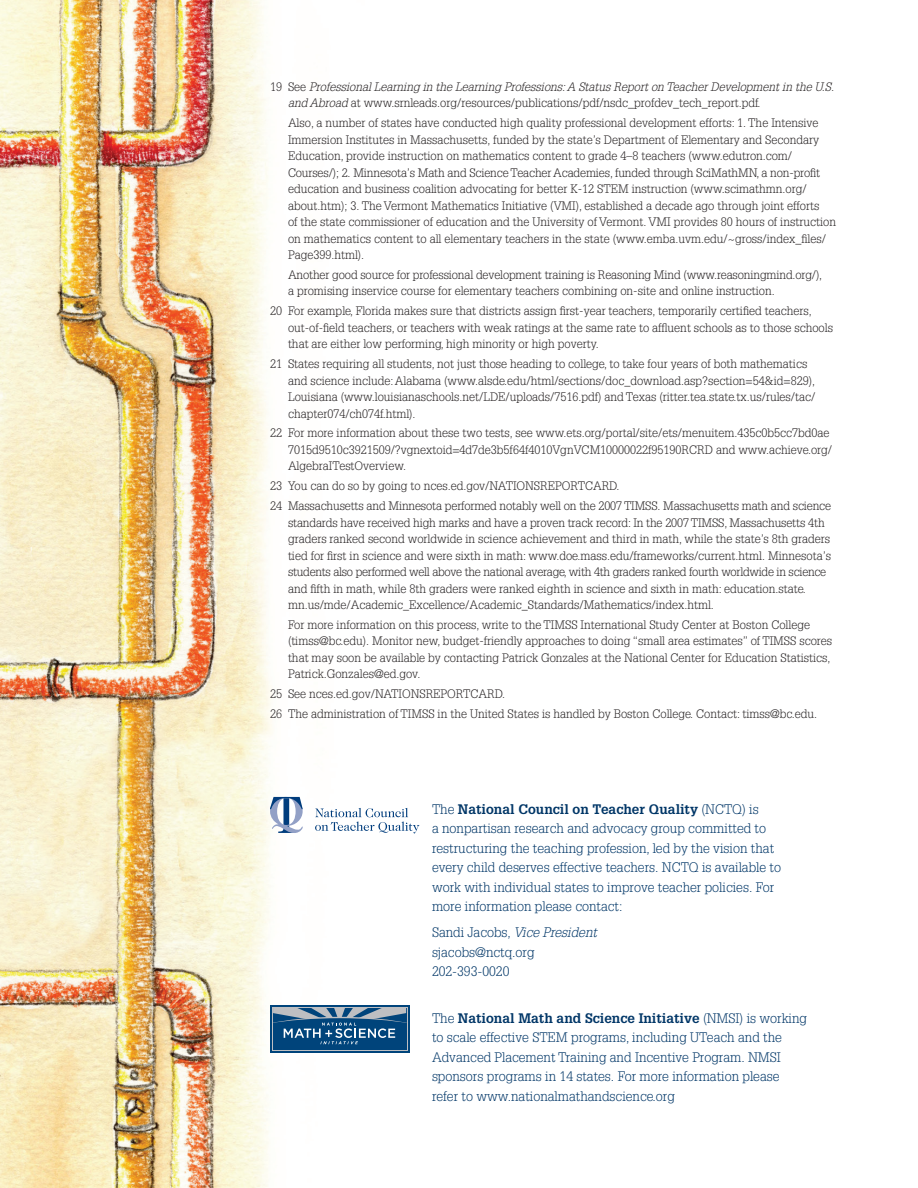
<style>
.page{position:relative;width:918px;height:1188px;background:#fff}
.page>*{position:absolute;margin:0;border:0;box-sizing:border-box;transform-origin:0 0}
.t1{font:300 13.5px/19.5px "Glypha";color:#003667}
.t2{font:300 12px/16.5px "Glypha";color:#231f20}
.t3{font:italic 300 12px/16.5px "Glypha";color:#231f20}
.s1{font-style:normal}
.s2{font-weight:700}
.s3{font-style:italic}
</style>
<div class="page">
<img style="left:0;top:0;width:365px;height:1188px">
<svg style="left:270px;top:797px;width:33px;height:36px"></svg>
<svg style="left:315px;top:808px;width:104px;height:25px"></svg>
<svg style="left:270px;top:1005px;width:139px;height:47px"></svg>
<div style="left:272px;top:1007px;width:135px;height:44px;background:#00447b"></div>
<svg style="left:273px;top:1008px;width:133px;height:37px"></svg>
<p class="t3" style="left:288px;top:78px;width:548px;text-indent:-18px"><span class="s1">19 See</span> Professional Learning in the Learning Professions: A Status Report on Teacher Development in the U.S. and Abroad <span class="s1">at www.srnleads.org/resources/publications/pdf/nsdc_profdev_tech_report.pdf.</span></p>
<p class="t2" style="left:288px;top:114px;width:550px">Also, a number of states have conducted high quality professional development efforts: 1. The Intensive Immersion Institutes in Massachusetts, funded by the state’s Department of Elementary and Secondary Education, provide instruction on mathematics content to grade 4–8 teachers (www.edutron.com/ Courses/); 2. Minnesota’s Math and Science Teacher Academies, funded through SciMathMN, a non-profit education and business coalition advocating for better K-12 STEM instruction (www.scimathmn.org/ about.htm); 3. The Vermont Mathematics Initiative (VMI), established a decade ago through joint efforts<br>of the state commissioner of education and the University of Vermont. VMI provides 80 hours of instruction on mathematics content to all elementary teachers in the state (www.emba.uvm.edu/~gross/index_files/ Page399.html).</p>
<p class="t2" style="left:288px;top:266px;width:536px">Another good source for professional development training is Reasoning Mind (www.reasoningmind.org/), a promising inservice course for elementary teachers combining on-site and online instruction.</p>
<p class="t2" style="left:288px;top:303px;width:547px;text-indent:-18px">20 For example, Florida makes sure that districts assign first-year teachers, temporarily certified teachers, out-of-field teachers, or teachers with weak ratings at the same rate to affluent schools as to those schools that are either low performing, high minority or high poverty.</p>
<p class="t2" style="left:288px;top:355px;width:529px;text-indent:-18px">21 States requiring all students, not just those heading to college, to take four years of both mathematics and science include: Alabama (www.alsde.edu/html/sections/doc_download.asp?section=54&amp;id=829), Louisiana (www.louisianaschools.net/LDE/uploads/7516.pdf) and Texas (ritter.tea.state.tx.us/rules/tac/ chapter074/ch074f.html).</p>
<p class="t2" style="left:288px;top:425px;width:546px;text-indent:-18px">22 For more information about these two tests, see www.ets.org/portal/site/ets/menuitem.435c0b5cc7bd0ae<br>7015d9510c3921509/?vgnextoid=4d7de3b5f64f4010VgnVCM10000022f95190RCRD and www.achieve.org/<br>AlgebraITestOverview.</p>
<p class="t2" style="left:270px;top:476px;width:563px;line-height:19.8px">23 You can do so by going to nces.ed.gov/NATIONSREPORTCARD.<br>24 Massachusetts and Minnesota performed notably well on the 2007 TIMSS. Massachusetts math and science</p>
<p class="t2" style="left:288px;top:514px;width:545px">standards have received high marks and have a proven track record: In the 2007 TIMSS, Massachusetts 4th graders ranked second worldwide in science achievement and third in math, while the state’s 8th graders tied for first in science and were sixth in math: www.doe.mass.edu/frameworks/current.html. Minnesota’s students also performed well above the national average, with 4th graders ranked fourth worldwide in science and fifth in math, while 8th graders were ranked eighth in science and sixth in math: education.state. mn.us/mde/Academic_Excellence/Academic_Standards/Mathematics/index.html.</p>
<p class="t2" style="left:288px;top:616px;width:546px">For more information on this process, write to the TIMSS International Study Center at Boston College (timss@bc.edu). Monitor new, budget-friendly approaches to doing “small area estimates” of TIMSS scores that may soon be available by contacting Patrick Gonzales at the National Center for Education Statistics, Patrick.Gonzales@ed.gov.</p>
<p class="t2" style="left:270px;top:684px;width:549px;line-height:19.8px">25 See nces.ed.gov/NATIONSREPORTCARD.<br>26 The administration of TIMSS in the United States is handled by Boston College. Contact: timss@bc.edu.</p>
<p class="t1" style="left:432px;top:799px;width:351px">The <span class="s2">National Council on Teacher Quality</span> (NCTQ) is<br>a nonpartisan research and advocacy group committed to restructuring the teaching profession, led by the vision that every child deserves effective teachers. NCTQ is available to work with individual states to improve teacher policies. For more information please contact:</p>
<p class="t1" style="left:432px;top:923px;width:167px">Sandi Jacobs, <span class="s3">Vice President </span>sjacobs@nctq.org<br>202-393-0020</p>
<p class="t1" style="left:432px;top:1008px;width:377px">The <span class="s2">National Math and Science Initiative</span> (NMSI) is working to scale effective STEM programs, including UTeach and the Advanced Placement Training and Incentive Program. NMSI sponsors programs in 14 states. For more information please refer to www.nationalmathandscience.org</p>
</div>
